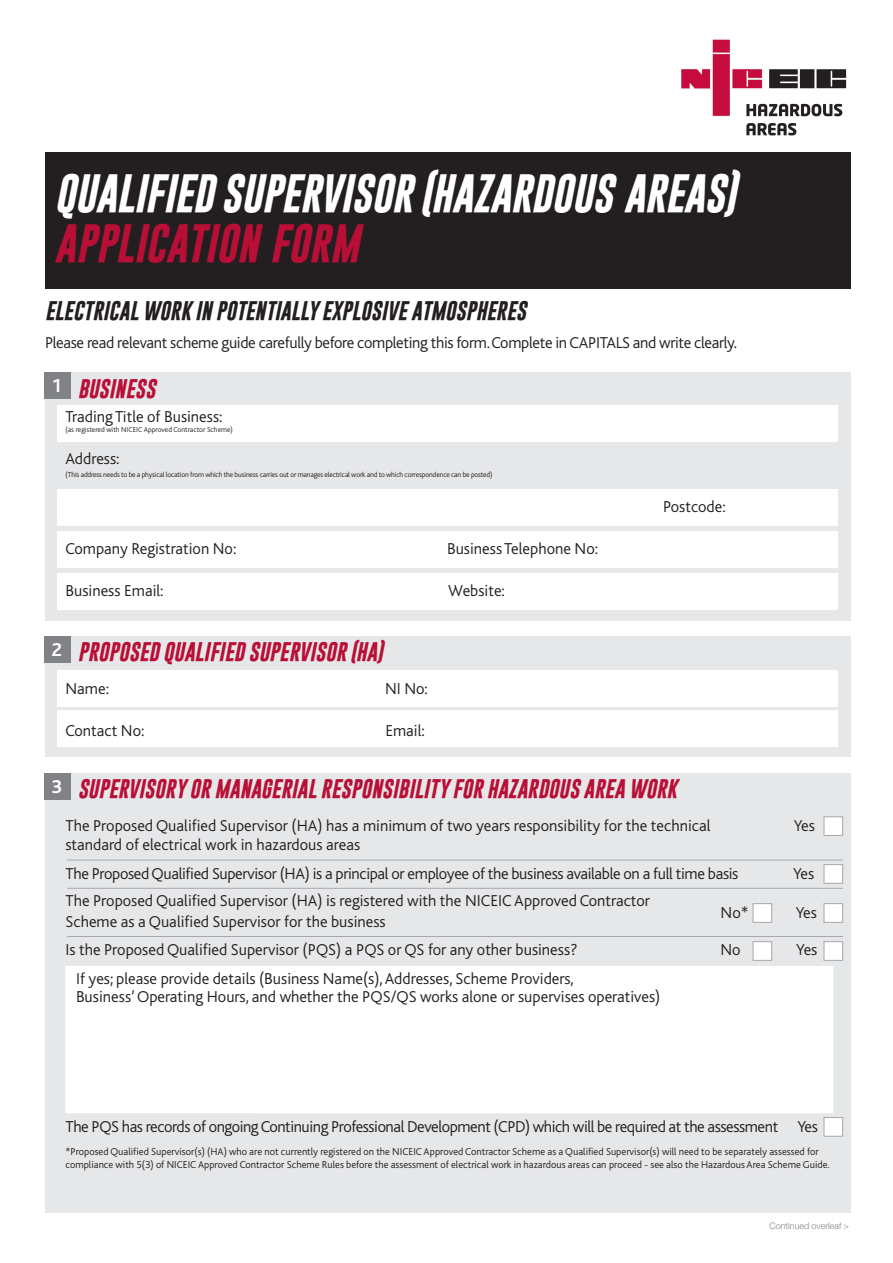
<style>
.page{position:relative;width:893px;height:1263px;background:#fff}
.page>*{position:absolute;margin:0;border:0;box-sizing:border-box;transform-origin:0 0}
.t1{font:italic 700 39px "Gobold";letter-spacing:-.01em;color:#fff}
.t2{font:italic 700 39px "Gobold";color:#b90f36}
.t3{font:italic 700 19.5px "Gobold";color:#b90f36}
.t4{font:italic 700 19.5px "Gobold";color:#231f20}
.t5{font:700 19.5px "Bliss";color:#fff}
.t6{font:300 16.5px/21px "Bliss";color:#231f20}
.t7{font:300 16.5px/29.2px "Bliss";letter-spacing:-.02em;color:#231f20}
.t8{font:300 16.5px "Bliss";letter-spacing:-.025em;color:#231f20}
.t9{font:300 10.5px/13.5px "Bliss";color:#231f20}
.t10{font:300 9px "Helvetica Neue";color:#808285}
.t11{font:300 7.5px "Bliss";letter-spacing:-.02em;color:#231f20}
.t12{font:300 7.5px "Bliss";color:#231f20}
</style>
<div class="page">
<div style="left:45px;top:152px;width:805px;height:136px;background:#231f20"></div>
<div style="left:45px;top:373px;width:805px;height:248px;background:#e6e7e9"></div>
<div style="left:45px;top:373px;width:26px;height:26px;background:#808285"></div>
<div style="left:57px;top:405px;width:781px;height:37px;background:#fff"></div>
<div style="left:57px;top:489px;width:781px;height:37px;background:#fff"></div>
<div style="left:57px;top:531px;width:781px;height:37px;background:#fff"></div>
<div style="left:57px;top:573px;width:781px;height:37px;background:#fff"></div>
<img style="left:681px;top:39px;width:166px;height:97px">
<div style="left:45px;top:636px;width:805px;height:120px;background:#e6e7e9"></div>
<div style="left:45px;top:636px;width:26px;height:26px;background:#808285"></div>
<div style="left:57px;top:670px;width:781px;height:36px;background:#fff"></div>
<div style="left:57px;top:711px;width:781px;height:36px;background:#fff"></div>
<div style="left:45px;top:773px;width:805px;height:440px;background:#e6e7e9"></div>
<div style="left:45px;top:773px;width:26px;height:26px;background:#808285"></div>
<div style="left:753px;top:942px;width:18px;height:18px;background:#fff"></div>
<div style="left:753px;top:941px;width:19px;height:20px;border:1px solid #a8a9ad"></div>
<div style="left:824px;top:942px;width:18px;height:18px;background:#fff"></div>
<div style="left:824px;top:941px;width:19px;height:20px;border:1px solid #a8a9ad"></div>
<div style="left:824px;top:1118px;width:18px;height:18px;background:#fff"></div>
<div style="left:824px;top:1117px;width:19px;height:19px;border:1px solid #a8a9ad"></div>
<svg style="left:67px;top:816px;width:777px;height:121px"></svg>
<div style="left:65px;top:966px;width:768px;height:147px;background:#fff"></div>
<h1 class="t1" style="left:55px;top:176px;width:683px">QUALIFIED SUPERVISOR (HAZARDOUS AREAS)</h1>
<h1 class="t2" style="left:55px;top:225px;width:306px">APPLICATION FORM</h1>
<p class="t4" style="left:45px;top:301px;width:483px">ELECTRICAL WORK IN POTENTIALLY EXPLOSIVE ATMOSPHERES</p>
<p class="t7" style="left:45px;top:330px;width:694px">Please read relevant scheme guide carefully before completing this form. Complete in CAPITALS and write clearly.</p>
<p class="t5" style="left:52px;top:378px;width:12px">1</p>
<p class="t3" style="left:78px;top:380px;width:79px">BUSINESS</p>
<p class="t6" style="left:65px;top:407px;width:158px">Trading Title of Business:</p>
<p class="t12" style="left:65px;top:427px;width:169px">(as registered with NICEIC Approved Contractor Scheme)</p>
<p class="t6" style="left:65px;top:449px;width:56px">Address:</p>
<p class="t11" style="left:65px;top:472px;width:429px">(This address needs to be a physical location from which the business carries out or manages electrical work and to which correspondence can be posted)</p>
<p class="t6" style="left:65px;top:539px;width:172px">Company Registration No:</p>
<p class="t6" style="left:447px;top:539px;width:153px">Business Telephone No:</p>
<p class="t6" style="left:65px;top:581px;width:100px">Business Email:</p>
<p class="t6" style="left:448px;top:581px;width:58px">Website:</p>
<p class="t5" style="left:52px;top:642px;width:12px">2</p>
<p class="t3" style="left:78px;top:643px;width:307px">PROPOSED QUALIFIED SUPERVISOR (HA)</p>
<p class="t6" style="left:65px;top:679px;width:45px">Name:</p>
<p class="t6" style="left:385px;top:679px;width:44px">NI No:</p>
<p class="t6" style="left:65px;top:721px;width:80px">Contact No:</p>
<p class="t6" style="left:385px;top:721px;width:41px">Email:</p>
<p class="t6" style="left:663px;top:497px;width:64px">Postcode:</p>
<p class="t5" style="left:52px;top:779px;width:12px">3</p>
<p class="t3" style="left:78px;top:780px;width:601px">SUPERVISORY OR MANAGERIAL RESPONSIBILITY FOR HAZARDOUS AREA WORK</p>
<p class="t6" style="left:65px;top:816px;width:646px">The Proposed Qualified Supervisor (HA) has a minimum of two years responsibility for the technical</p>
<p class="t6" style="left:794px;top:816px;width:23px">Yes</p>
<p class="t7" style="left:65px;top:831px;width:674px">standard of electrical work in hazardous areas<br>The Proposed Qualified Supervisor (HA) is a principal or employee of the business available on a full time basis</p>
<p class="t6" style="left:793px;top:865px;width:23px">Yes</p>
<p class="t6" style="left:65px;top:892px;width:586px">The Proposed Qualified Supervisor (HA) is registered with the NICEIC Approved Contractor<br>Scheme as a Qualified Supervisor for the business</p>
<p class="t6" style="left:720px;top:904px;width:30px">No*</p>
<p class="t6" style="left:796px;top:904px;width:23px">Yes</p>
<p class="t6" style="left:65px;top:941px;width:514px">Is the Proposed Qualified Supervisor (PQS) a PQS or QS for any other business?</p>
<p class="t6" style="left:720px;top:941px;width:22px">No</p>
<p class="t6" style="left:796px;top:941px;width:23px">Yes</p>
<p class="t6" style="left:76px;top:971px;width:586px;line-height:18px">If yes; please provide details (Business Name(s), Addresses, Scheme Providers,<br>Business’ Operating Hours, and whether the PQS/QS works alone or supervises operatives)</p>
<p class="t8" style="left:65px;top:1120px;width:754px">The PQS has records of ongoing Continuing Professional Development (CPD) which will be required at the assessment Yes</p>
<p class="t9" style="left:65px;top:1145px;width:766px">*Proposed Qualified Supervisor(s) (HA) who are not currently registered on the NICEIC Approved Contractor Scheme as a Qualified Supervisor(s) will need to be separately assessed for compliance with 5(3) of NICEIC Approved Contractor Scheme Rules before the assessment of electrical work in hazardous areas can proceed - see also the Hazardous Area Scheme Guide.</p>
<p class="t10" style="left:769px;top:1219px;width:81px">Continued overleaf &gt;</p>
</div>
